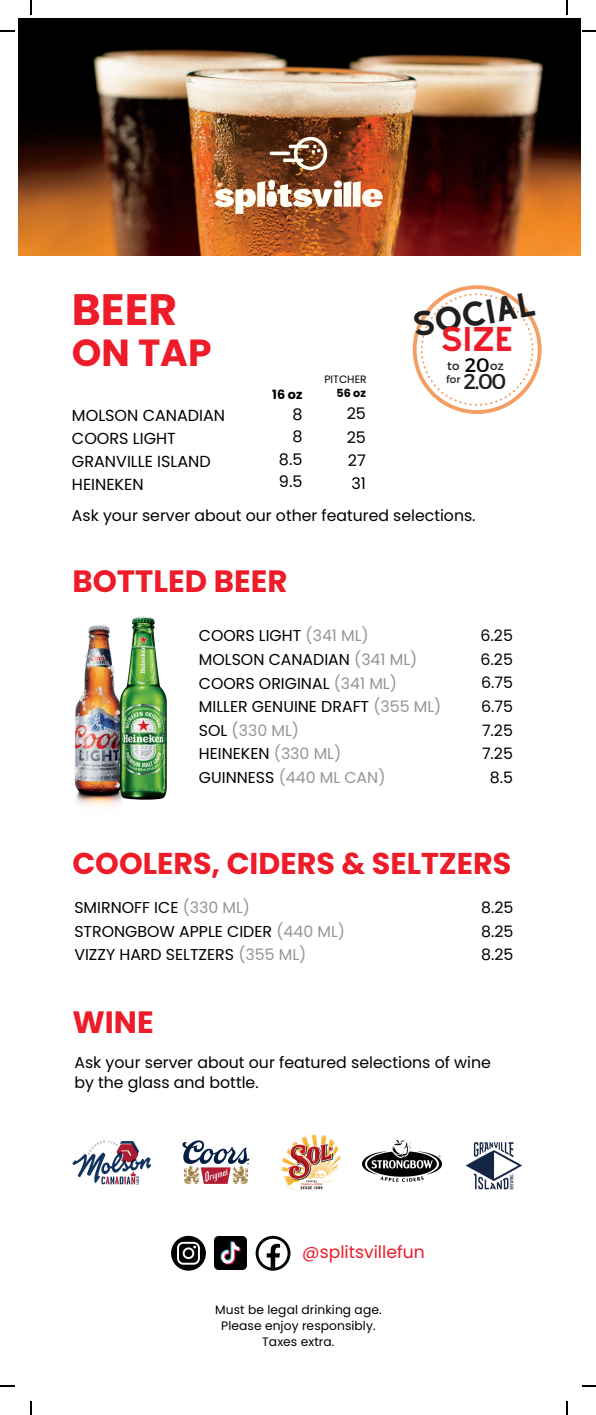
<style>
.page{position:relative;width:596px;height:1415px;background:#fff}
.page>*{position:absolute;margin:0;border:0;box-sizing:border-box;transform-origin:0 0}
.t1{font:700 43.93px "Poppins";color:#ee1b29}
.t2{font:700 37.62px "Poppins";color:#ee1b29}
.t3{font:700 30.8px "Poppins";color:#ee1b29}
.t4{font:700 30.1px "Poppins";color:#ee1b29}
.t5{font:30.1px "Alyssum Sans";color:#1f1f1f}
.t6{font:30.1px "Alyssum Sans";color:#ee1b29}
.t7{font:21.53px "Montserrat";color:#1f1f1f}
.t8{font:19.6px "Montserrat";color:#000}
.t9{font:17.15px "Poppins";color:#ee1b29}
.t10{font:15.92px/22.8px "Poppins";color:#000}
.t11{font:15.75px/19.6px "Poppins";color:#000}
.t12{font:15.75px "Poppins";color:#959595}
.t13{font:700 12.78px "Poppins";color:#000}
.t14{font:12.25px/16.3px "Poppins";letter-spacing:.005em;color:#000;text-align:center}
.t15{font:11.9px "Montserrat";color:#1f1f1f}
.t16{font:700 11.2px "Poppins";color:#000}
.t17{font:10.67px "Poppins";color:#000}
.t18{font:10.5px "Montserrat";color:#1f1f1f}
.s1{color:#959595}
.s2{color:#000}
</style>
<div class="page">
<img style="left:18px;top:19px;width:562px;height:236px">
<img style="left:214px;top:1236px;width:32px;height:32px">
<svg style="left:255px;top:1235px;width:35px;height:35px"></svg>
<svg style="left:171px;top:1235px;width:35px;height:35px"></svg>
<img style="left:74px;top:624px;width:47px;height:183px">
<img style="left:113px;top:616px;width:54px;height:186px">
<img style="left:72px;top:1140px;width:79px;height:45px">
<img style="left:465px;top:1142px;width:57px;height:48px">
<img style="left:281px;top:1134px;width:60px;height:57px">
<img style="left:182px;top:1140px;width:68px;height:45px">
<img style="left:362px;top:1140px;width:80px;height:42px">
<svg style="left:269px;top:151px;width:21px;height:4px"></svg>
<svg style="left:282px;top:137px;width:47px;height:33px"></svg>
<img style="left:214px;top:180px;width:168px;height:34px">
<svg style="left:412px;top:285px;width:128px;height:128px"></svg>
<svg style="left:30px;top:0;width:2px;height:14px"></svg>
<svg style="left:0;top:30px;width:14px;height:2px"></svg>
<svg style="left:566px;top:0;width:1px;height:14px"></svg>
<svg style="left:582px;top:30px;width:13px;height:2px"></svg>
<svg style="left:30px;top:1401px;width:2px;height:13px"></svg>
<svg style="left:0;top:1385px;width:14px;height:1px"></svg>
<svg style="left:566px;top:1401px;width:1px;height:13px"></svg>
<svg style="left:582px;top:1385px;width:13px;height:1px"></svg>
<p class="t1" style="left:72px;top:279px;width:107px">BEER</p>
<p class="t2" style="left:72px;top:326px;width:141px">ON TAP</p>
<p class="t10" style="left:72px;top:404px;width:154px">MOLSON CANADIAN<br>COORS LIGHT<br>GRANVILLE ISLAND<br>HEINEKEN</p>
<p class="t13" style="left:272px;top:385px;width:32px">16 oz</p>
<p class="t10" style="left:292px;top:403px;width:12px">8</p>
<p class="t10" style="left:292px;top:425px;width:12px">8</p>
<p class="t10" style="left:279px;top:447px;width:25px">8.5</p>
<p class="t10" style="left:279px;top:470px;width:25px">9.5</p>
<p class="t17" style="left:324px;top:371px;width:44px">PITCHER</p>
<p class="t16" style="left:336px;top:385px;width:31px">56 oz</p>
<p class="t10" style="left:346px;top:402px;width:21px">25</p>
<p class="t10" style="left:346px;top:425px;width:21px">25</p>
<h2 class="t10" style="left:347px;top:449px;width:19px">27</h2>
<p class="t10" style="left:351px;top:472px;width:16px">31</p>
<p class="t5" style="left:409px;top:307px;width:126px;rotate:-10deg">SOCIAL</p>
<p class="t6" style="left:439px;top:321px;width:74px">SIZE</p>
<h2 class="t15" style="left:447px;top:358px;width:14px">to</h2>
<h2 class="t15" style="left:489px;top:358px;width:15px">oz</h2>
<p class="t18" style="left:446px;top:372px;width:16px">for</p>
<p class="t7" style="left:463px;top:367px;width:44px">2.00</p>
<p class="t8" style="left:464px;top:352px;width:27px">20</p>
<p class="t11" style="left:72px;top:505px;width:404px">Ask your server about our other featured selections.</p>
<p class="t3" style="left:72px;top:559px;width:216px">BOTTLED BEER</p>
<p class="t11" style="left:199px;top:626px;width:171px">COORS LIGHT <span class="s1">(341 ML)</span></p>
<p class="t11" style="left:199px;top:649px;width:220px">MOLSON CANADIAN <span class="s1">(341 ML)</span></p>
<h4 class="t11" style="left:199px;top:673px;width:199px">COORS ORIGINAL <span class="s1">(341 ML)</span></h4>
<p class="t11" style="left:199px;top:696px;width:244px">MILLER GENUINE DRAFT <span class="s1">(355 ML)</span></p>
<h2 class="t12" style="left:199px;top:719px;width:101px"><span class="s2">SOL</span> (330 ML)</h2>
<p class="t11" style="left:199px;top:744px;width:144px">HEINEKEN <span class="s1">(330 ML)</span></p>
<p class="t12" style="left:199px;top:766px;width:188px"><span class="s2">GUINNESS</span> (440 ML CAN)</p>
<p class="t11" style="left:480px;top:625px;width:34px">6.25</p>
<p class="t11" style="left:480px;top:649px;width:34px">6.25</p>
<p class="t11" style="left:480px;top:673px;width:33px">6.75</p>
<p class="t11" style="left:480px;top:696px;width:33px">6.75</p>
<p class="t11" style="left:481px;top:720px;width:32px">7.25</p>
<p class="t11" style="left:481px;top:743px;width:32px">7.25</p>
<p class="t11" style="left:489px;top:767px;width:25px">8.5</p>
<p class="t4" style="left:72px;top:842px;width:440px">COOLERS, CIDERS &amp; SELTZERS</p>
<p class="t11" style="left:74px;top:897px;width:177px">SMIRNOFF ICE <span class="s1">(330 ML)</span></p>
<p class="t11" style="left:74px;top:921px;width:272px">STRONGBOW APPLE CIDER <span class="s1">(440 ML)</span></p>
<p class="t11" style="left:74px;top:944px;width:233px">VIZZY HARD SELTZERS <span class="s1">(355 ML)</span></p>
<p class="t11" style="left:480px;top:897px;width:34px">8.25</p>
<p class="t11" style="left:480px;top:921px;width:34px">8.25</p>
<p class="t11" style="left:480px;top:944px;width:34px">8.25</p>
<p class="t3" style="left:72px;top:1000px;width:83px">WINE</p>
<p class="t11" style="left:74px;top:1052px;width:417px">Ask your server about our featured selections of wine by the glass and bottle.</p>
<h1 class="t9" style="left:302px;top:1239px;width:124px">@splitsvillefun</h1>
<p class="t14" style="left:215px;top:1300px;width:168px">Must be legal drinking age.<br>Please enjoy responsibly.<br>Taxes extra.</p>
</div>
